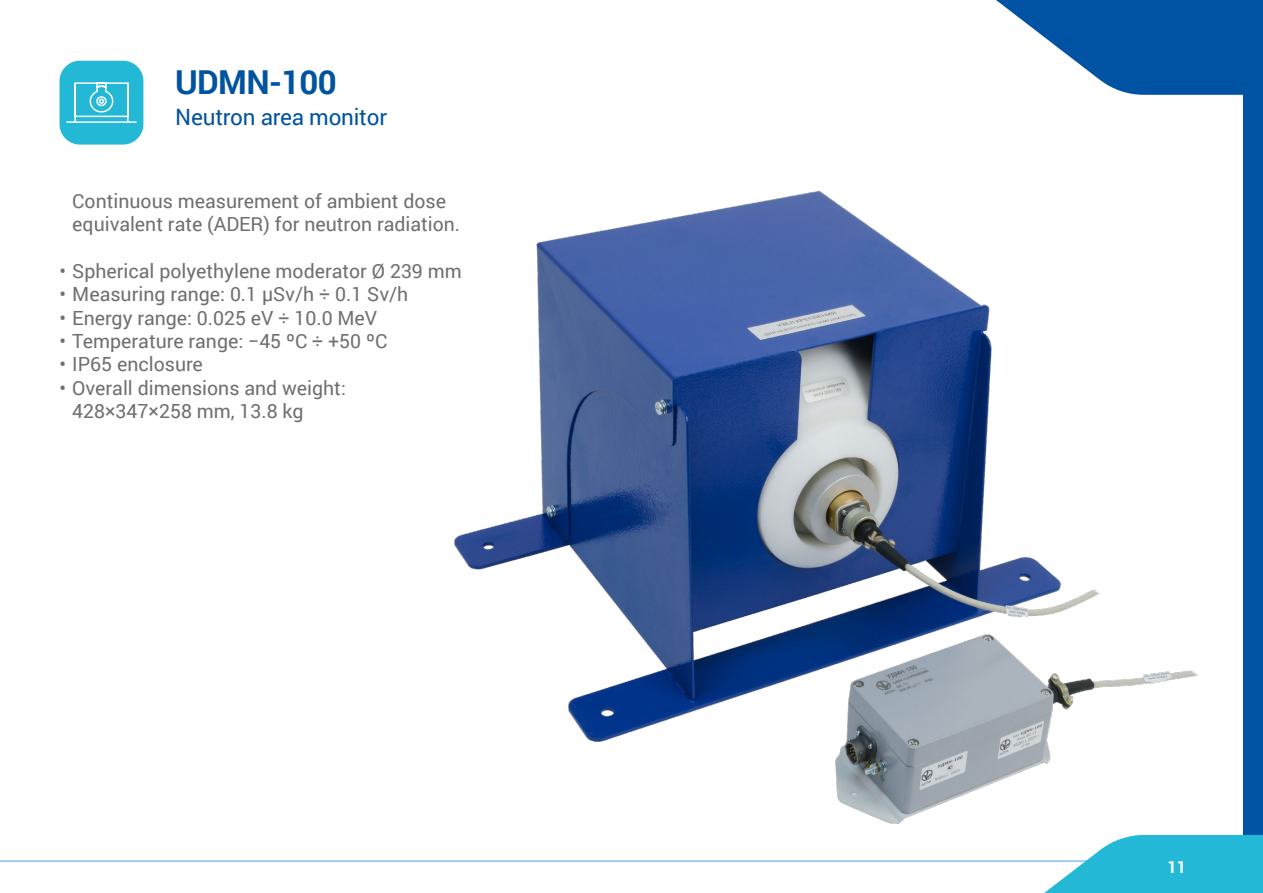
<style>
.page{position:relative;width:1263px;height:893px;background:#fff}
.page>*{position:absolute;margin:0;border:0;box-sizing:border-box;transform-origin:0 0}
.заголовок_название_п{font:700 33px "Roboto";letter-spacing:-.02em;color:#00539f}
.подзаголовок_названи{font:22.5px "Roboto";letter-spacing:-.01em;color:#00539f}
.t1{font:19.5px/23.4px "Roboto";color:#706f6f}
.t2{font:700 16.5px "Roboto";color:#fff}
</style>
<div class="page">
<hr style="left:0;top:860px;width:1263px;height:2px;background:#86c3eb">
<div style="left:1243px;top:0;width:20px;height:893px;background:#0053a2"></div>
<svg style="left:996px;top:0;width:247px;height:95px"></svg>
<svg style="left:969px;top:835px;width:294px;height:58px"></svg>
<div style="left:60px;top:61px;width:83px;height:84px;background:#23b9d6;border-radius:20px"></div>
<img style="left:454px;top:190px;width:744px;height:634px">
<svg style="left:66px;top:82px;width:71px;height:41px"></svg>
<p class="заголовок_название_п" style="left:175px;top:59px;width:163px">UDMN-100</p>
<p class="подзаголовок_названи" style="left:175px;top:101px;width:213px">Neutron area monitor</p>
<p class="t1" style="left:72px;top:188px;width:389px">Continuous measurement of ambient dose equivalent rate (ADER) for neutron radiation.</p>
<p class="t1" style="left:60px;top:258px;width:404px">• Spherical polyethylene moderator Ø 239 mm</p>
<p class="t1" style="left:60px;top:282px;width:350px">• Measuring range: 0.1 μSv/h ÷ 0.1 Sv/h</p>
<p class="t1" style="left:60px;top:305px;width:319px">• Energy range: 0.025 eV ÷ 10.0 MeV</p>
<p class="t1" style="left:60px;top:329px;width:329px">• Temperature range: −45 ºC ÷ +50 ºC</p>
<p class="t1" style="left:60px;top:352px;width:145px">• IP65 enclosure</p>
<p class="t1" style="left:72px;top:375px;width:275px;text-indent:-13px">• Overall dimensions and weight:<br>428×347×258 mm, 13.8 kg</p>
<p class="t2" style="left:1167px;top:855px;width:20px">11</p>
</div>
